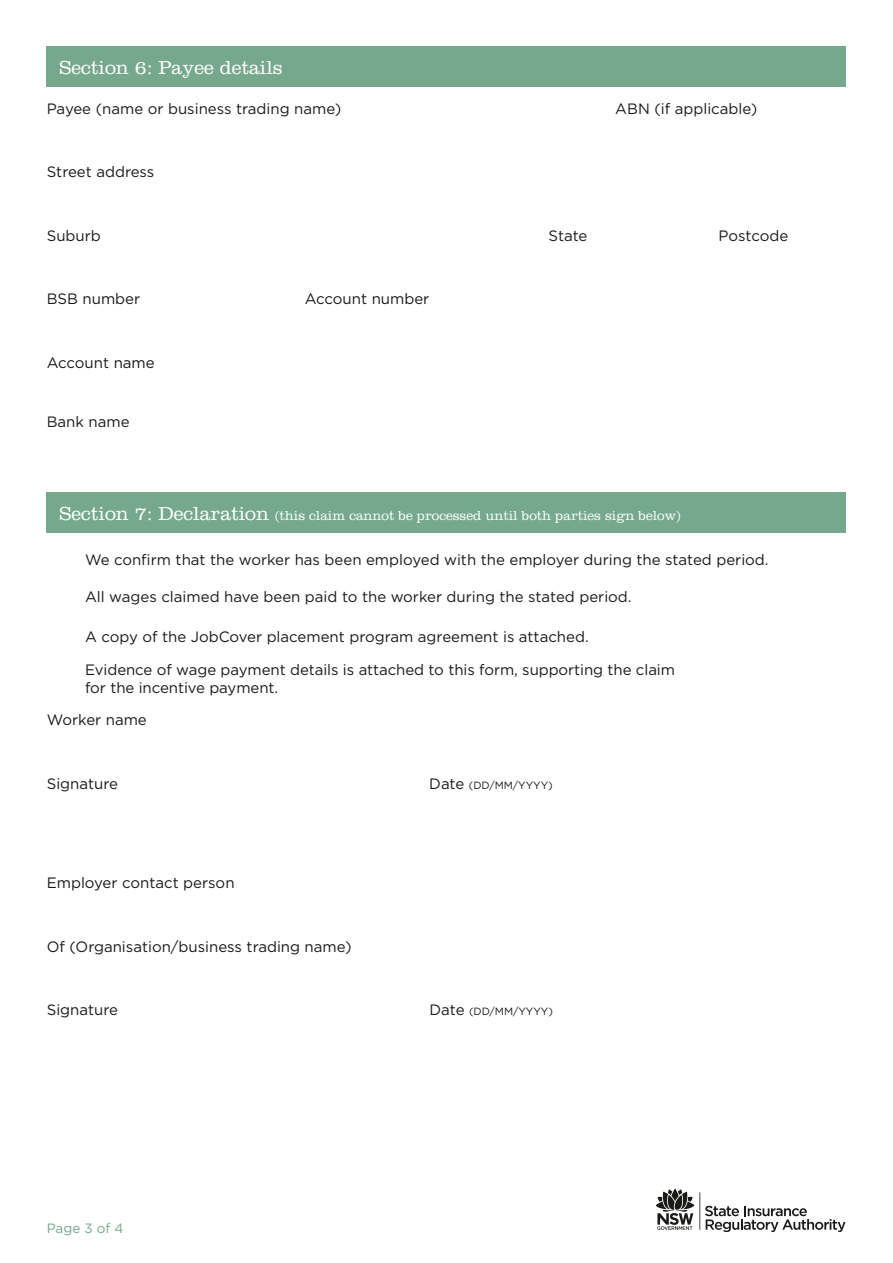
<style>
.page{position:relative;width:893px;height:1263px;background:#fff}
.page>*{position:absolute;margin:0;border:0;box-sizing:border-box;transform-origin:0 0}
.t1{font:300 19.5px "Clarendon";color:#fff}
.Form_Para{font:15px/18px "Gotham";color:#1a1a18}
.t2{font:300 13.5px "Clarendon";color:#fff}
.t3{font:13.5px "Gotham";color:#75a88c}
.Form_Para-2{font:10.5px "Gotham";letter-spacing:-.005em;color:#1a1a18}
.s1{font-size:19.5px}
.s2{font-size:15px}
</style>
<div class="page">
<hr style="left:699px;top:1192px;width:1px;height:38px;background:#1a1a18">
<svg style="left:705px;top:1206px;width:140px;height:26px"></svg>
<svg style="left:656px;top:1188px;width:38px;height:42px"></svg>
<div style="left:47px;top:47px;width:799px;height:40px;background:#75a88c"></div>
<div style="left:47px;top:493px;width:799px;height:40px;background:#75a88c"></div>
<p class="t1" style="left:60px;top:56px;width:225px">Section 6: Payee details</p>
<p class="Form_Para" style="left:47px;top:99px;width:296px">Payee (name or business trading name)</p>
<p class="Form_Para" style="left:615px;top:99px;width:144px">ABN (if applicable)</p>
<p class="Form_Para" style="left:47px;top:163px;width:109px">Street address</p>
<p class="Form_Para" style="left:47px;top:226px;width:56px">Suburb</p>
<p class="Form_Para" style="left:549px;top:226px;width:40px">State</p>
<p class="Form_Para" style="left:719px;top:226px;width:71px">Postcode</p>
<p class="Form_Para" style="left:47px;top:290px;width:95px">BSB number</p>
<p class="Form_Para" style="left:305px;top:290px;width:126px">Account number</p>
<p class="Form_Para" style="left:47px;top:353px;width:109px">Account name</p>
<p class="Form_Para" style="left:47px;top:412px;width:84px">Bank name</p>
<p class="t2" style="left:60px;top:508px;width:622px"><span class="s1">Section 7: Declaration</span> (this claim cannot be processed until both parties sign below)</p>
<p class="Form_Para" style="left:85px;top:551px;width:685px">We confirm that the worker has been employed with the employer during the stated period.</p>
<p class="Form_Para" style="left:85px;top:588px;width:548px">All wages claimed have been paid to the worker during the stated period.</p>
<p class="Form_Para" style="left:85px;top:627px;width:505px">A copy of the JobCover placement program agreement is attached.</p>
<p class="Form_Para" style="left:85px;top:660px;width:591px">Evidence of wage payment details is attached to this form, supporting the claim for the incentive payment.</p>
<p class="Form_Para" style="left:47px;top:711px;width:102px">Worker name</p>
<p class="Form_Para" style="left:47px;top:774px;width:73px">Signature</p>
<p class="Form_Para-2" style="left:429px;top:778px;width:125px"><span class="s2">Date</span> (DD/MM/YYYY)</p>
<p class="Form_Para" style="left:47px;top:873px;width:189px">Employer contact person</p>
<p class="Form_Para" style="left:47px;top:937px;width:306px">Of (Organisation/business trading name)</p>
<p class="Form_Para" style="left:47px;top:1000px;width:73px">Signature</p>
<p class="Form_Para-2" style="left:429px;top:1005px;width:125px"><span class="s2">Date</span> (DD/MM/YYYY)</p>
<p class="t3" style="left:47px;top:1220px;width:78px">Page 3 of 4</p>
</div>
